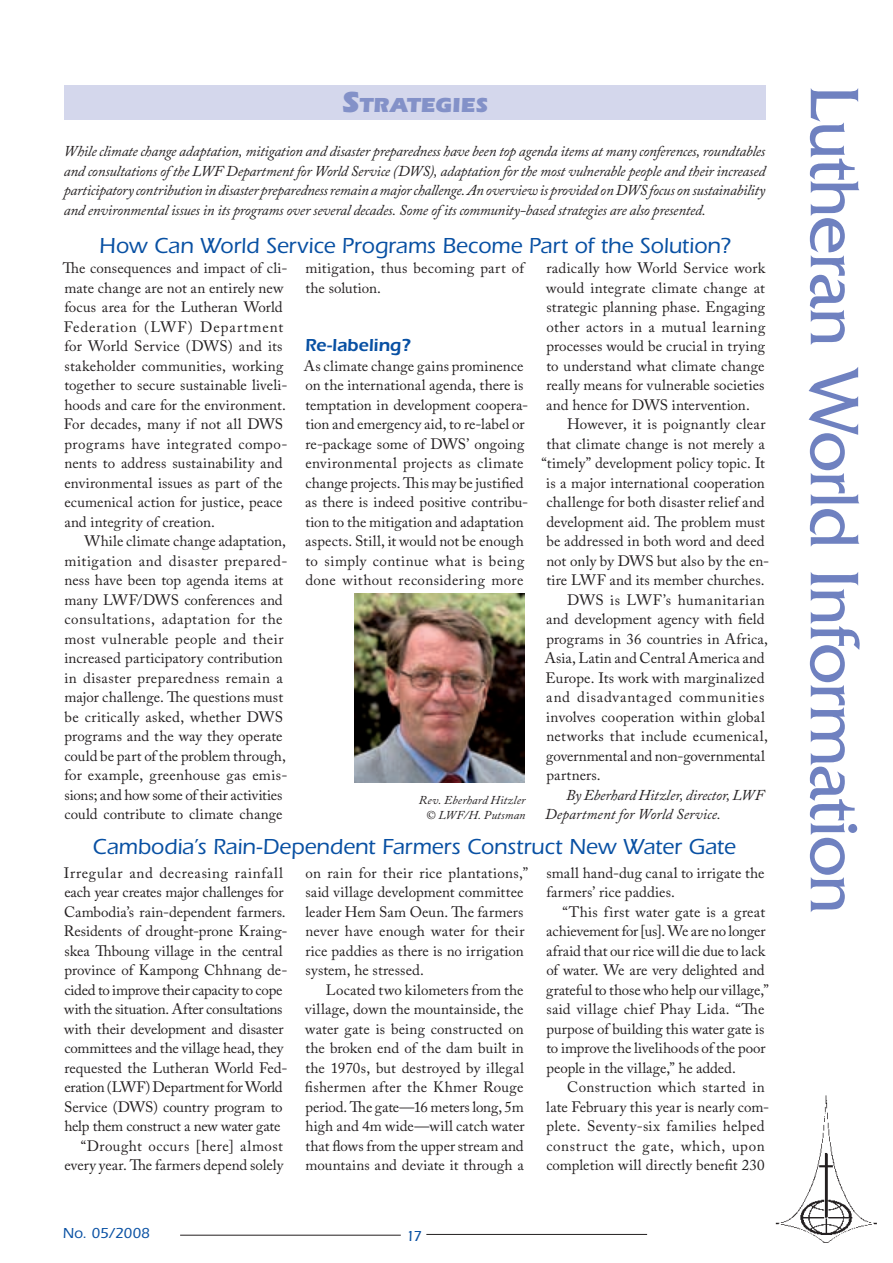
<style>
.page{position:relative;width:893px;height:1263px;background:#fff}
.page>*{position:absolute;margin:0;border:0;box-sizing:border-box;transform-origin:0 0}
.t1{font:72px "Friz Quadrata";letter-spacing:-.02em;color:#6f81c0}
.t2{font:500 22.5px "Itc Eras";letter-spacing:-.005em;color:#0850a3}
.t3{font:900 21px "Itc Eras";letter-spacing:-.005em;color:#8391c8}
.t4{font:600 18px "Itc Eras";color:#0850a3}
.t5{font:15px/19.5px "Adobe Caslon Pro";letter-spacing:.005em;color:#231f20}
.t6{font:italic 15px/19.5px "Adobe Caslon Pro";letter-spacing:-.01em;color:#231f20;text-align:justify}
.t7{font:15px/19.5px "Adobe Caslon Pro";letter-spacing:.025em;color:#231f20}
.t8{font:15px "Adobe Caslon Pro";letter-spacing:-.015em;color:#231f20}
.t9{font:15px "Adobe Caslon Pro";letter-spacing:-.02em;color:#231f20}
.t10{font:15px "Adobe Caslon Pro";letter-spacing:.045em;color:#231f20}
.t11{font:15px "Adobe Caslon Pro";letter-spacing:-.025em;color:#231f20}
.t12{font:15px "Adobe Caslon Pro";letter-spacing:.055em;color:#231f20}
.t13{font:15px "Adobe Caslon Pro";letter-spacing:.03em;color:#231f20}
.t14{font:15px "Adobe Caslon Pro";letter-spacing:.035em;color:#231f20}
.t15{font:500 15px "Itc Eras";color:#0850a3}
.t16{font:italic 12px/15px "Adobe Caslon Pro";letter-spacing:.015em;color:#231f20;text-align:right}
.s1{font-size:30px}
</style>
<div class="page">
<hr style="left:180px;top:1235px;width:221px;height:1px;background:#231f20">
<hr style="left:426px;top:1234px;width:221px;height:1px;background:#231f20">
<img style="left:775px;top:1095px;width:102px;height:148px">
<div style="left:64px;top:85px;width:701px;height:34px;background:#d4d7ec"></div>
<img style="left:354px;top:594px;width:170px;height:188px">
<h3 class="t3" style="left:341px;top:93px;width:148px"><span class="s1">S</span>TRATEGIES</h3>
<p class="t6" style="left:64px;top:141px;width:703px">While climate change adaptation, mitigation and disaster preparedness have been top agenda items at many conferences, roundtables and consultations of the LWF Department for World Service (DWS), adaptation for the most vulnerable people and their increased participatory contribution in disaster preparedness remain a major challenge. An overview is provided on DWS focus on sustainability and environmental issues in its programs over several decades. Some of its community-based strategies are also presented.</p>
<h2 class="t2" style="left:99px;top:233px;width:633px">How Can World Service Programs Become Part of the Solution?</h2>
<p class="t5" style="left:63px;top:258px;width:226px">The consequences and impact of cli&shy;mate change are not an entirely new focus area for the Lutheran World Federation (LWF) Department for World Service (DWS) and its stakeholder communities, working together to secure sustainable liveli&shy;hoods and care for the environment.<br>For decades, many if not all DWS programs have integrated compo&shy;nents to address sustainability and environmental issues as part of the ecumenical action for justice, peace and integrity of creation.</p>
<p class="t5" style="left:64px;top:531px;width:224px;text-indent:20px">While climate change adaptation, mitigation and disaster prepared&shy;ness have been top agenda items at many LWF/DWS conferences and consultations, adaptation for the most vulnerable people and their increased participatory contribution in disaster preparedness remain a major challenge. The questions must be critically asked, whether DWS programs and the way they operate could be part of the problem through, for example, greenhouse gas emis&shy;sions; and how some of their activities could contribute to climate change</p>
<p class="t5" style="left:305px;top:258px;width:220px">mitigation, thus becoming part of the solution.</p>
<p class="t4" style="left:305px;top:335px;width:107px">Re-labeling?</p>
<p class="t5" style="left:304px;top:356px;width:226px">As climate change gains prominence on the international agenda, there is temptation in development coopera&shy;tion and emergency aid, to re-label or re-package some of DWS’ ongoing environmental projects as climate change projects. This may be justified as there is indeed positive contribu&shy;tion to the mitigation and adaptation aspects. Still, it would not be enough to simply continue what is being done without reconsidering more</p>
<p class="t16" style="left:419px;top:792px;width:108px">Rev. Eberhard Hitzler © LWF/H. Putsman</p>
<p class="t5" style="left:546px;top:258px;width:221px;text-align:justify">radically how World Service work would integrate climate change at strategic planning phase. Engaging other actors in a mutual learning processes would be crucial in trying to understand what climate change really means for vulnerable societies and hence for DWS intervention.</p>
<p class="t5" style="left:567px;top:414px;width:200px">However, it is poignantly clear</p>
<p class="t5" style="left:546px;top:434px;width:220px">that climate change is not merely a</p>
<p class="t5" style="left:541px;top:453px;width:225px">“timely” development policy topic. It</p>
<p class="t5" style="left:546px;top:473px;width:220px">is a major international cooperation</p>
<p class="t5" style="left:546px;top:492px;width:220px">challenge for both disaster relief and</p>
<p class="t5" style="left:546px;top:512px;width:220px">development aid. The problem must</p>
<p class="t5" style="left:546px;top:531px;width:220px">be addressed in both word and deed</p>
<p class="t5" style="left:546px;top:551px;width:224px">not only by DWS but also by the en-</p>
<p class="t5" style="left:546px;top:570px;width:220px">tire LWF and its member churches.</p>
<p class="t14" style="left:567px;top:591px;width:199px">DWS is LWF’s humanitarian</p>
<p class="t5" style="left:546px;top:609px;width:220px">and development agency with field</p>
<p class="t5" style="left:546px;top:629px;width:223px">programs in 36 countries in Africa,</p>
<p class="t5" style="left:545px;top:648px;width:221px">Asia, Latin and Central America and</p>
<p class="t5" style="left:546px;top:668px;width:221px">Europe. Its work with marginalized</p>
<p class="t12" style="left:546px;top:688px;width:220px">and disadvantaged communities</p>
<p class="t5" style="left:546px;top:707px;width:220px">involves cooperation within global</p>
<p class="t5" style="left:546px;top:726px;width:223px">networks that include ecumenical,</p>
<p class="t5" style="left:546px;top:746px;width:220px">governmental and non-governmental</p>
<p class="t5" style="left:546px;top:765px;width:56px">partners.</p>
<p class="t6" style="left:545px;top:785px;width:220px;text-indent:21px">By Eberhard Hitzler, director, LWF<br>Department for World Service.</p>
<h2 class="t2" style="left:92px;top:833px;width:645px">Cambodia’s Rain-Dependent Farmers Construct New Water Gate</h2>
<p class="t10" style="left:64px;top:864px;width:221px">Irregular and decreasing rainfall</p>
<p class="t8" style="left:64px;top:883px;width:221px">each year creates major challenges for</p>
<p class="t5" style="left:64px;top:902px;width:223px">Cambodia’s rain-dependent farmers.</p>
<p class="t5" style="left:64px;top:921px;width:225px">Residents of drought-prone Kraing-</p>
<p class="t5" style="left:65px;top:941px;width:220px">skea Thboung village in the central</p>
<p class="t5" style="left:65px;top:960px;width:224px">province of Kampong Chhnang de-</p>
<p class="t9" style="left:64px;top:981px;width:220px">cided to improve their capacity to cope</p>
<p class="t8" style="left:64px;top:1000px;width:220px">with the situation. After consultations</p>
<p class="t5" style="left:64px;top:1019px;width:221px">with their development and disaster</p>
<p class="t5" style="left:64px;top:1038px;width:220px">committees and the village head, they</p>
<p class="t5" style="left:64px;top:1058px;width:224px">requested the Lutheran World Fed-</p>
<p class="t11" style="left:64px;top:1078px;width:220px">eration (LWF) Department for World</p>
<p class="t5" style="left:64px;top:1097px;width:220px">Service (DWS) country program to</p>
<p class="t9" style="left:64px;top:1117px;width:218px">help them construct a new water gate</p>
<p class="t13" style="left:81px;top:1137px;width:204px">“Drought occurs [here] almost</p>
<p class="t5" style="left:64px;top:1155px;width:220px">every year. The farmers depend solely</p>
<p class="t5" style="left:305px;top:863px;width:224px">on rain for their rice plantations,” said village development committee leader Hem Sam Oeun. The farmers never have enough water for their rice paddies as there is no irrigation system, he stressed.</p>
<p class="t5" style="left:305px;top:980px;width:221px;text-align:justify;text-indent:21px">Located two kilometers from the village, down the mountainside, the water gate is being constructed on the broken end of the dam built in the 1970s, but destroyed by illegal fishermen after the Khmer Rouge period. The gate—16 meters long, 5m high and 4m wide—will catch water that flows from the upper stream and mountains and deviate it through a</p>
<p class="t5" style="left:546px;top:863px;width:220px">small hand-dug canal to irrigate the farmers’ rice paddies.</p>
<p class="t5" style="left:546px;top:902px;width:224px;text-indent:16px">“This first water gate is a great achievement for [us]. We are no longer afraid that our rice will die due to lack of water. We are very delighted and grateful to those who help our village,” said village chief Phay Lida. “The purpose of building this water gate is to improve the livelihoods of the poor people in the village,” he added.</p>
<p class="t7" style="left:546px;top:1077px;width:224px;text-indent:21px">Construction which started in late February this year is nearly com&shy;plete. Seventy-six families helped construct the gate, which, upon completion will directly benefit 230</p>
<p class="t15" style="left:63px;top:1224px;width:89px">No. 05/2008</p>
<p class="t15" style="left:406px;top:1227px;width:15px">17</p>
<h1 class="t1" style="left:874px;top:85px;width:830px;rotate:90deg">Lutheran World Information</h1>
</div>
